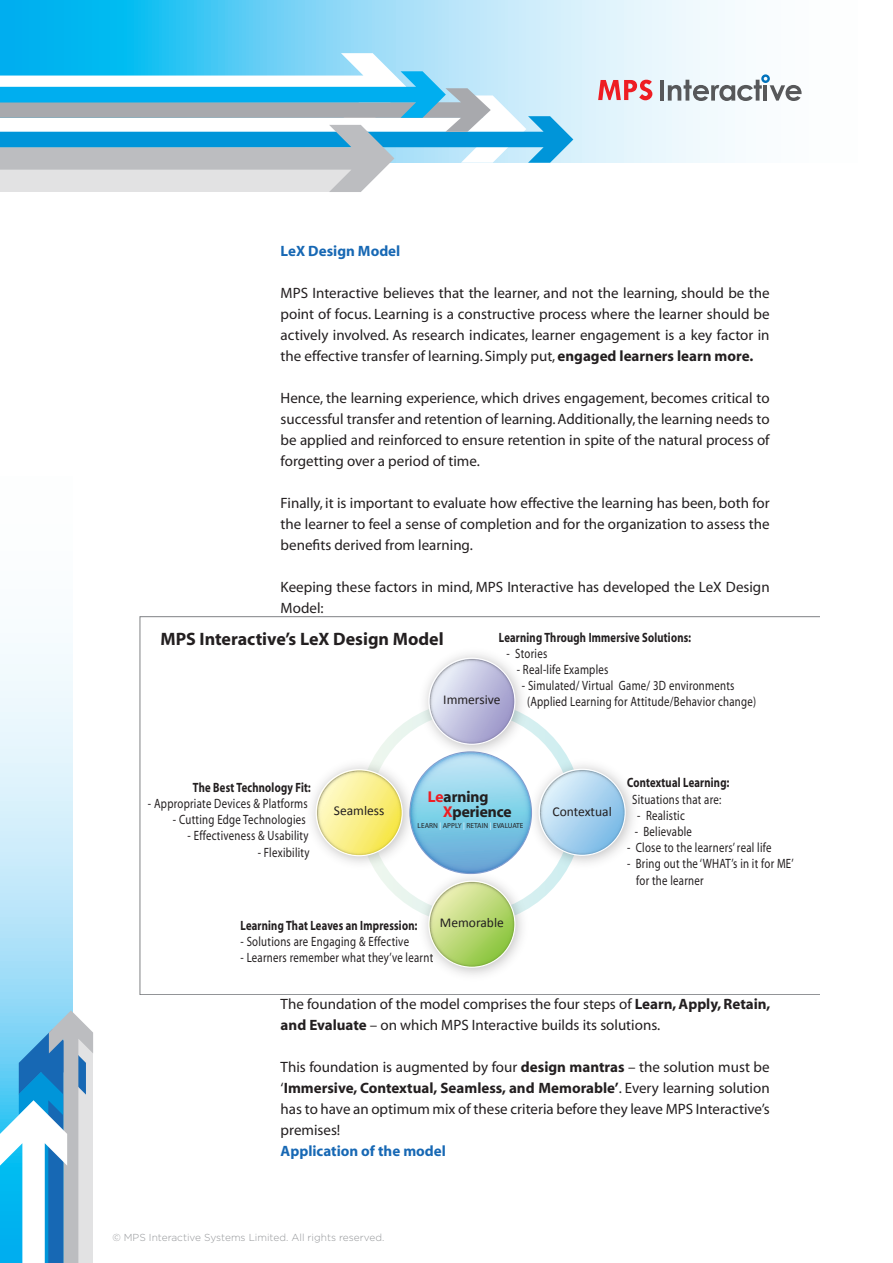
<style>
.page{position:relative;width:893px;height:1263px;background:#fff}
.page>*{position:absolute;margin:0;border:0;box-sizing:border-box;transform-origin:0 0}
.t1{font:700 18px "Myriad";color:#231f20}
.t2{font:15.75px/14.4px "Myriad Headline";color:#231f20}
.t3{font:15px/21px "Myriad";color:#231f20;text-align:justify}
.t4{font:700 15px "Myriad";color:#1768b4}
.t5{font:13.5px/16.2px "Myriad";letter-spacing:.025em;color:#231f20;scale:.8 1}
.t6{font:13.5px/16.2px "Myriad Headline";letter-spacing:.025em;color:#231f20;text-align:center;scale:.8 1}
.t7{font:13.5px "Calibri";color:#231f20}
.t8{font:300 10.2px "Gotham";color:#939598}
.t9{font:7.35px "Myriad";color:#231f20}
.s1{font-weight:700}
.s2{color:#ee1d23}
.s3{color:#fff}
.s4{font-family:"Myriad"}
</style>
<div class="page">
<svg style="left:0;top:0;width:735px;height:163px;background:#9fe0f8"></svg>
<svg style="left:0;top:53px;width:573px;height:139px"></svg>
<svg style="left:0;top:643px;width:72px;height:367px;background:#cdecfa"></svg>
<svg style="left:0;top:1010px;width:93px;height:253px"></svg>
<hr style="left:660px;top:80px;width:4px;height:21px;background:#57585a">
<svg style="left:668px;top:74px;width:134px;height:27px"></svg>
<svg style="left:598px;top:80px;width:54px;height:20px"></svg>
<svg style="left:140px;top:616px;width:679px;height:378px"></svg>
<svg style="left:317px;top:770px;width:84px;height:85px;background:#f7ed8a"></svg>
<svg style="left:430px;top:659px;width:84px;height:84px;background:#c1c1de"></svg>
<svg style="left:430px;top:882px;width:84px;height:84px;background:#bad777"></svg>
<svg style="left:540px;top:770px;width:84px;height:84px;background:#abd3ed"></svg>
<svg style="left:410px;top:752px;width:121px;height:121px;background:#85c8e5"></svg>
<p class="t4" style="left:281px;top:243px;width:121px">LeX Design Model</p>
<p class="t3" style="left:281px;top:283px;width:491px">MPS Interactive believes that the learner, and not the learning, should be the point of focus. Learning is a constructive process where the learner should be actively involved. As research indicates, learner engagement is a key factor in the effective transfer of learning. Simply put, <span class="s1">engaged learners learn more.</span></p>
<p class="t3" style="left:281px;top:388px;width:490px">Hence, the learning experience, which drives engagement, becomes critical to successful transfer and retention of learning. Additionally, the learning needs to be applied and reinforced to ensure retention in spite of the natural process of forgetting over a period of time.</p>
<p class="t3" style="left:281px;top:493px;width:491px">Finally, it is important to evaluate how effective the learning has been, both for the learner to feel a sense of completion and for the organization to assess the benefits derived from learning.</p>
<p class="t3" style="left:281px;top:577px;width:490px">Keeping these factors in mind, MPS Interactive has developed the LeX Design<br>Model:</p>
<p class="t6" style="left:499px;top:629px;width:242px">Learning Through Immersive Solutions:</p>
<p class="t5" style="left:507px;top:646px;width:53px">- Stories</p>
<p class="t5" style="left:517px;top:662px;width:116px">- Real-life Examples</p>
<p class="t5" style="left:527px;top:678px;width:288px;text-indent:-5px">- Simulated/ Virtual Game/ 3D environments (Applied Learning for Attitude/Behavior change)</p>
<p class="t1" style="left:161px;top:630px;width:285px">MPS Interactive’s LeX Design Model</p>
<p class="t7" style="left:443px;top:691px;width:59px">Immersive</p>
<p class="t6" style="left:193px;top:780px;width:149px">The Best Technology Fit:</p>
<p class="t5" style="left:148px;top:796px;width:201px">- Appropriate Devices &amp; Platforms</p>
<p class="t5" style="left:173px;top:812px;width:168px">- Cutting Edge Technologies</p>
<p class="t5" style="left:188px;top:828px;width:153px">- Effectiveness &amp; Usability</p>
<p class="t5" style="left:258px;top:845px;width:66px">- Flexibility</p>
<p class="t2" style="left:443px;top:790px;width:70px;text-indent:-15px"><span class="s2">Le</span>arning<br><span class="s2">X</span>perience</p>
<p class="t7" style="left:334px;top:802px;width:52px">Seamless</p>
<p class="t7" style="left:552px;top:803px;width:61px">Contextual</p>
<p class="t9" style="left:418px;top:822px;width:107px">LEARN <span class="s3">|</span> APPLY <span class="s3">|</span> RETAIN <span class="s3">|</span> EVALUATE</p>
<p class="t6" style="left:241px;top:917px;width:223px">Learning That Leaves an Impression:</p>
<p class="t5" style="left:241px;top:934px;width:212px">- Solutions are Engaging &amp; Effective</p>
<p class="t5" style="left:241px;top:950px;width:242px">- Learners remember what they’ve learnt</p>
<p class="t7" style="left:440px;top:914px;width:65px">Memorable</p>
<p class="t6" style="left:627px;top:775px;width:129px">Contextual Learning:<br><span class="s4">Situations that are:</span></p>
<p class="t5" style="left:637px;top:808px;width:61px">- Realistic</p>
<p class="t5" style="left:635px;top:824px;width:73px">- Believable</p>
<p class="t5" style="left:627px;top:840px;width:182px">- Close to the learners’ real life</p>
<p class="t5" style="left:636px;top:856px;width:198px;text-indent:-9px">- Bring out the ‘WHAT’s in it for ME’ for the learner</p>
<p class="t3" style="left:281px;top:994px;width:491px">The foundation of the model comprises the four steps of <span class="s1">Learn, Apply, Retain, and Evaluate</span> – on which MPS Interactive builds its solutions.</p>
<p class="t3" style="left:281px;top:1057px;width:491px">This foundation is augmented by four <span class="s1">design mantras</span> – the solution must be ‘<span class="s1">Immersive, Contextual, Seamless, and Memorable’</span>. Every learning solution has to have an optimum mix of these criteria before they leave MPS Interactive’s premises!</p>
<p class="t4" style="left:281px;top:1143px;width:167px">Application of the model</p>
<p class="t8" style="left:112px;top:1231px;width:273px">© MPS Interactive Systems Limited. All rights reserved.</p>
</div>
